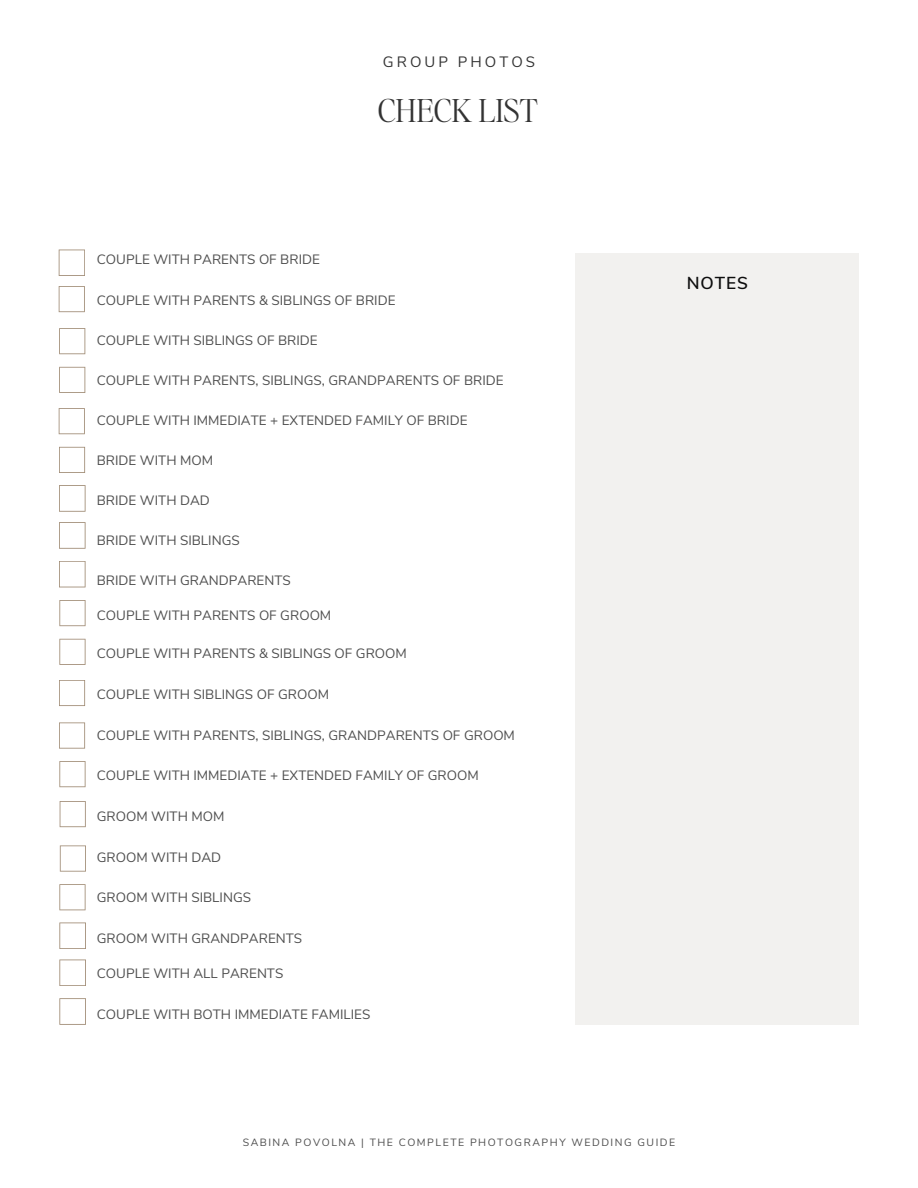
<style>
.page{position:relative;width:918px;height:1188px;background:#fff}
.page>*{position:absolute;margin:0;border:0;box-sizing:border-box;transform-origin:0 0}
.t1{font:300 31.5px "Editor s Note";color:#333}
.t2{font:600 17.25px "Nunito Sans";letter-spacing:.05em;color:#0e0e0e}
.t3{font:15px "Nunito Sans";letter-spacing:.2em;color:#333}
.t4{font:13.5px "Nunito Sans";color:#4d4d4d}
.t5{font:10.5px "Nunito Sans";letter-spacing:.145em;color:#4d4d4d}
</style>
<div class="page">
<div style="left:576px;top:253px;width:283px;height:772px;background:#f2f1ef"></div>
<svg style="left:59px;top:250px;width:26px;height:26px"></svg>
<svg style="left:59px;top:286px;width:26px;height:26px"></svg>
<svg style="left:59px;top:328px;width:26px;height:26px"></svg>
<svg style="left:59px;top:367px;width:26px;height:26px"></svg>
<svg style="left:59px;top:408px;width:26px;height:26px"></svg>
<svg style="left:59px;top:447px;width:26px;height:26px"></svg>
<svg style="left:59px;top:485px;width:27px;height:27px"></svg>
<svg style="left:59px;top:522px;width:27px;height:27px"></svg>
<svg style="left:59px;top:561px;width:27px;height:26px"></svg>
<svg style="left:59px;top:600px;width:27px;height:26px"></svg>
<svg style="left:59px;top:639px;width:27px;height:26px"></svg>
<svg style="left:59px;top:680px;width:26px;height:26px"></svg>
<svg style="left:59px;top:722px;width:26px;height:27px"></svg>
<svg style="left:59px;top:761px;width:27px;height:26px"></svg>
<svg style="left:60px;top:845px;width:26px;height:27px"></svg>
<svg style="left:59px;top:884px;width:27px;height:26px"></svg>
<svg style="left:59px;top:922px;width:27px;height:27px"></svg>
<svg style="left:59px;top:960px;width:27px;height:26px"></svg>
<svg style="left:59px;top:998px;width:27px;height:27px"></svg>
<svg style="left:60px;top:801px;width:26px;height:26px"></svg>
<p class="t3" style="left:383px;top:52px;width:154px">GROUP PHOTOS</p>
<p class="t1" style="left:378px;top:89px;width:161px">CHECK LIST</p>
<p class="t4" style="left:97px;top:251px;width:225px">COUPLE WITH PARENTS OF BRIDE</p>
<p class="t4" style="left:97px;top:291px;width:300px">COUPLE WITH PARENTS &amp; SIBLINGS OF BRIDE</p>
<p class="t4" style="left:97px;top:331px;width:222px">COUPLE WITH SIBLINGS OF BRIDE</p>
<p class="t4" style="left:97px;top:371px;width:408px">COUPLE WITH PARENTS, SIBLINGS, GRANDPARENTS OF BRIDE</p>
<p class="t4" style="left:97px;top:411px;width:372px">COUPLE WITH IMMEDIATE + EXTENDED FAMILY OF BRIDE</p>
<p class="t4" style="left:97px;top:451px;width:118px">BRIDE WITH MOM</p>
<p class="t4" style="left:97px;top:491px;width:115px">BRIDE WITH DAD</p>
<p class="t4" style="left:97px;top:532px;width:144px">BRIDE WITH SIBLINGS</p>
<p class="t4" style="left:97px;top:572px;width:196px">BRIDE WITH GRANDPARENTS</p>
<p class="t4" style="left:97px;top:606px;width:236px">COUPLE WITH PARENTS OF GROOM</p>
<p class="t4" style="left:97px;top:645px;width:312px">COUPLE WITH PARENTS &amp; SIBLINGS OF GROOM</p>
<p class="t4" style="left:97px;top:685px;width:234px">COUPLE WITH SIBLINGS OF GROOM</p>
<p class="t4" style="left:97px;top:726px;width:420px">COUPLE WITH PARENTS, SIBLINGS, GRANDPARENTS OF GROOM</p>
<p class="t4" style="left:97px;top:767px;width:384px">COUPLE WITH IMMEDIATE + EXTENDED FAMILY OF GROOM</p>
<p class="t4" style="left:97px;top:807px;width:129px">GROOM WITH MOM</p>
<p class="t4" style="left:97px;top:848px;width:126px">GROOM WITH DAD</p>
<p class="t4" style="left:97px;top:888px;width:156px">GROOM WITH SIBLINGS</p>
<p class="t4" style="left:97px;top:929px;width:207px">GROOM WITH GRANDPARENTS</p>
<p class="t4" style="left:97px;top:964px;width:188px">COUPLE WITH ALL PARENTS</p>
<p class="t4" style="left:97px;top:1005px;width:275px">COUPLE WITH BOTH IMMEDIATE FAMILIES</p>
<p class="t2" style="left:687px;top:271px;width:63px">NOTES</p>
<p class="t5" style="left:243px;top:1136px;width:434px">SABINA POVOLNA | THE COMPLETE PHOTOGRAPHY WEDDING GUIDE</p>
</div>
